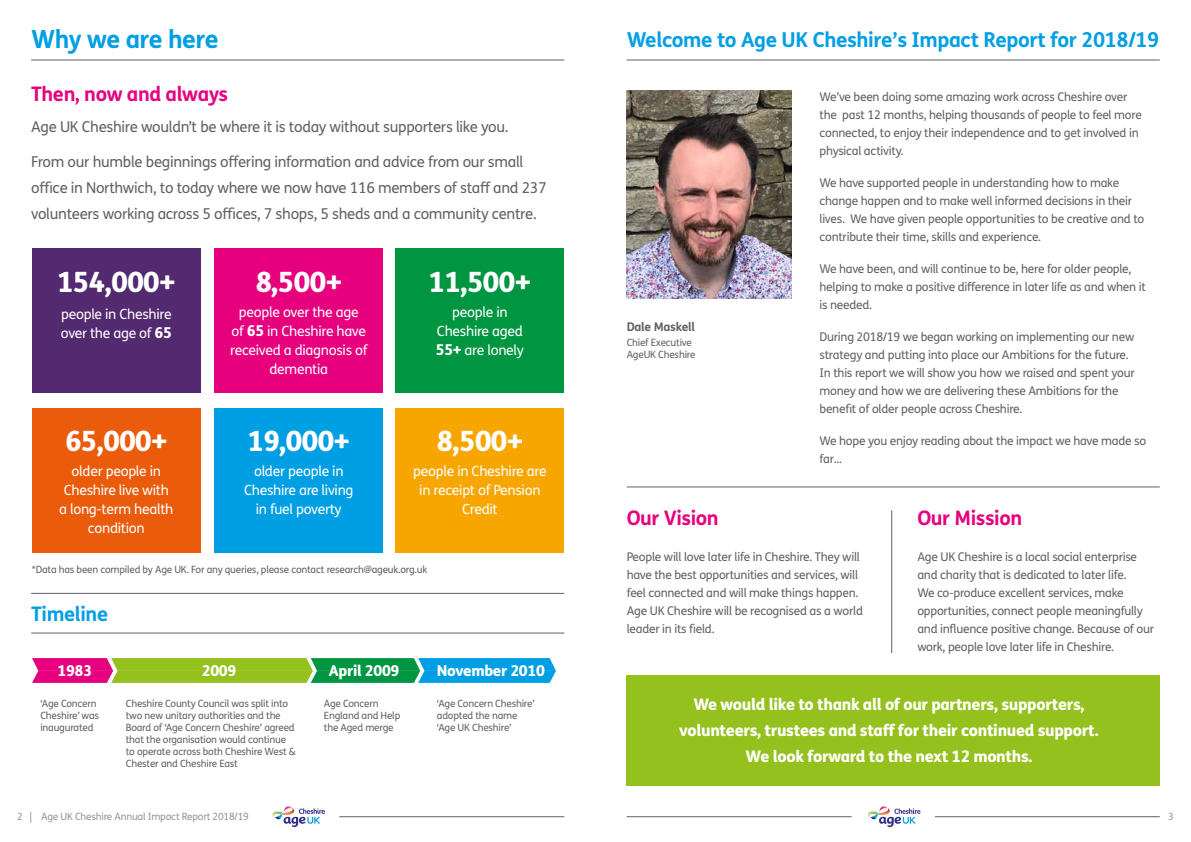
<style>
.page{position:relative;width:1191px;height:842px;background:#fff}
.page>*{position:absolute;margin:0;border:0;box-sizing:border-box;transform-origin:0 0}
.t1{font:800 28px "FS Me Pro";letter-spacing:-.02em;color:#fff}
.t2{font:700 25px "FS Me Pro";letter-spacing:-.02em;color:#009fe3}
.t3{font:700 20.6px "FS Me Pro";letter-spacing:-.02em;color:#009fe3}
.t4{font:700 20px "FS Me Pro";letter-spacing:-.02em;color:#e6007d}
.t5{font:700 20px "FS Me Pro";letter-spacing:-.02em;color:#009fe3}
.t6{font:800 16px/26px "FS Me Pro";letter-spacing:-.02em;color:#fff;text-align:center}
.t7{font:15px/26px "FS Me Pro";letter-spacing:-.02em;color:#616160}
.t8{font:800 15px "FS Me Pro";letter-spacing:-.02em;color:#fff}
.t9{font:14px/19px "FS Me Pro";letter-spacing:-.02em;color:#fff;text-align:center}
.t10{font:12px/18px "FS Me Pro";letter-spacing:-.02em;color:#616160}
.t11{font:700 12px "FS Me Pro";letter-spacing:-.02em;color:#616160}
.t12{font:10px/12px "FS Me Pro";letter-spacing:-.02em;color:#616160}
.t13{font:10px "FS Me Pro";letter-spacing:-.02em;color:#969695}
.s1{font-weight:800;font-size:15px}
</style>
<div class="page">
<svg style="left:32px;top:658px;width:524px;height:25px;background:#63976d"></svg>
<div style="left:32px;top:248px;width:169px;height:145px;background:#53296f"></div>
<div style="left:32px;top:408px;width:169px;height:145px;background:#ea5b0b"></div>
<div style="left:214px;top:248px;width:169px;height:145px;background:#e6007d"></div>
<div style="left:214px;top:408px;width:169px;height:145px;background:#009fe3"></div>
<div style="left:395px;top:408px;width:169px;height:145px;background:#f7a600"></div>
<div style="left:395px;top:248px;width:169px;height:145px;background:#009641"></div>
<img style="left:626px;top:90px;width:165px;height:208px">
<svg style="left:272px;top:806px;width:53px;height:21px"></svg>
<svg style="left:868px;top:806px;width:52px;height:21px"></svg>
<hr style="left:339px;top:816px;width:225px;height:1px;background:#616160">
<hr style="left:626px;top:816px;width:225px;height:1px;background:#616160">
<hr style="left:934px;top:816px;width:225px;height:1px;background:#616160">
<hr style="left:31px;top:60px;width:533px;height:1px;background:#616160">
<hr style="left:31px;top:593px;width:533px;height:1px;background:#616160">
<hr style="left:31px;top:633px;width:533px;height:1px;background:#616160">
<hr style="left:626px;top:60px;width:533px;height:1px;background:#616160">
<hr style="left:626px;top:487px;width:533px;height:1px;background:#616160">
<hr style="left:891px;top:510px;width:1px;height:143px;background:#616160">
<div style="left:626px;top:675px;width:534px;height:111px;background:#95c11f"></div>
<h2 class="t2" style="left:31px;top:20px;width:189px">Why we are here</h2>
<h3 class="t4" style="left:31px;top:78px;width:198px">Then, now and always</h3>
<p class="t7" style="left:31px;top:114px;width:479px">Age UK Cheshire wouldn’t be where it is today without supporters like you.</p>
<p class="t7" style="left:31px;top:148px;width:517px">From our humble beginnings offering information and advice from our small office in Northwich, to today where we now have 116 members of staff and 237 volunteers working across 5 offices, 7 shops, 5 sheds and a community centre.</p>
<h1 class="t1" style="left:57px;top:260px;width:120px">154,000+</h1>
<h1 class="t1" style="left:255px;top:260px;width:88px">8,500+</h1>
<h1 class="t1" style="left:428px;top:260px;width:104px">11,500+</h1>
<p class="t9" style="left:61px;top:304px;width:113px;text-align:left">people in Cheshire over the age of <span class="s1">65</span></p>
<p class="t9" style="left:230px;top:302px;width:139px">people over the age<br>of <span class="s1">65</span> in Cheshire have received a diagnosis of dementia</p>
<p class="t9" style="left:436px;top:302px;width:90px">people in<br>Cheshire aged<br><span class="s1">55+</span> are lonely</p>
<h1 class="t1" style="left:65px;top:419px;width:104px">65,000+</h1>
<h1 class="t1" style="left:247px;top:419px;width:104px">19,000+</h1>
<h1 class="t1" style="left:436px;top:419px;width:88px">8,500+</h1>
<p class="t9" style="left:59px;top:461px;width:116px">older people in<br>Cheshire live with a long-term health condition</p>
<p class="t9" style="left:244px;top:461px;width:111px">older people in<br>Cheshire are living in fuel poverty</p>
<p class="t9" style="left:413px;top:461px;width:135px">people in Cheshire are in receipt of Pension<br>Credit</p>
<p class="t12" style="left:32px;top:563px;width:397px">*Data has been compiled by Age UK. For any queries, please contact research@ageuk.org.uk</p>
<h3 class="t5" style="left:31px;top:598px;width:79px">Timeline</h3>
<p class="t8" style="left:57px;top:658px;width:36px">1983</p>
<p class="t12" style="left:40px;top:697px;width:60px">‘Age Concern<br>Cheshire’ was inaugurated</p>
<p class="t8" style="left:202px;top:658px;width:36px">2009</p>
<p class="t8" style="left:329px;top:658px;width:72px">April 2009</p>
<p class="t8" style="left:437px;top:659px;width:110px">November 2010</p>
<p class="t12" style="left:126px;top:697px;width:171px">Cheshire County Council was split into two new unitary authorities and the Board of ‘Age Concern Cheshire’ agreed that the organisation would continue to operate across both Cheshire West &amp; Chester and Cheshire East</p>
<p class="t12" style="left:324px;top:697px;width:78px">Age Concern<br>England and Help the Aged merge</p>
<p class="t12" style="left:437px;top:697px;width:99px">‘Age Concern Cheshire’ adopted the name ‘Age UK Cheshire’</p>
<p class="t13" style="left:17px;top:810px;width:233px">2 | Age UK Cheshire Annual Impact Report 2018/19</p>
<h3 class="t3" style="left:626px;top:23px;width:534px">Welcome to Age UK Cheshire’s Impact Report for 2018/19</h3>
<p class="t11" style="left:626px;top:318px;width:70px">Dale Maskell</p>
<p class="t12" style="left:626px;top:336px;width:70px">Chief Executive<br>AgeUK Cheshire</p>
<p class="t10" style="left:819px;top:87px;width:324px">We’ve been doing some amazing work across Cheshire over the past 12 months, helping thousands of people to feel more connected, to enjoy their independence and to get involved in physical activity.</p>
<p class="t10" style="left:819px;top:173px;width:326px">We have supported people in understanding how to make change happen and to make well informed decisions in their lives. We have given people opportunities to be creative and to contribute their time, skills and experience.</p>
<p class="t10" style="left:819px;top:260px;width:328px">We have been, and will continue to be, here for older people, helping to make a positive difference in later life as and when it is needed.</p>
<p class="t10" style="left:819px;top:328px;width:317px">During 2018/19 we began working on implementing our new strategy and putting into place our Ambitions for the future.<br>In this report we will show you how we raised and spent your money and how we are delivering these Ambitions for the benefit of older people across Cheshire.</p>
<p class="t10" style="left:819px;top:432px;width:328px">We hope you enjoy reading about the impact we have made so far...</p>
<h3 class="t4" style="left:626px;top:503px;width:94px">Our Vision</h3>
<h3 class="t4" style="left:917px;top:503px;width:106px">Our Mission</h3>
<p class="t10" style="left:626px;top:547px;width:238px">People will love later life in Cheshire. They will have the best opportunities and services, will feel connected and will make things happen.<br>Age UK Cheshire will be recognised as a world leader in its field.</p>
<p class="t10" style="left:917px;top:547px;width:238px">Age UK Cheshire is a local social enterprise and charity that is dedicated to later life.<br>We co-produce excellent services, make opportunities, connect people meaningfully and influence positive change. Because of our work, people love later life in Cheshire.</p>
<h3 class="t6" style="left:679px;top:691px;width:421px">We would like to thank all of our partners, supporters, volunteers, trustees and staff for their continued support.<br>We look forward to the next 12 months.</h3>
<p class="t13" style="left:1168px;top:810px;width:7px">3</p>
</div>
